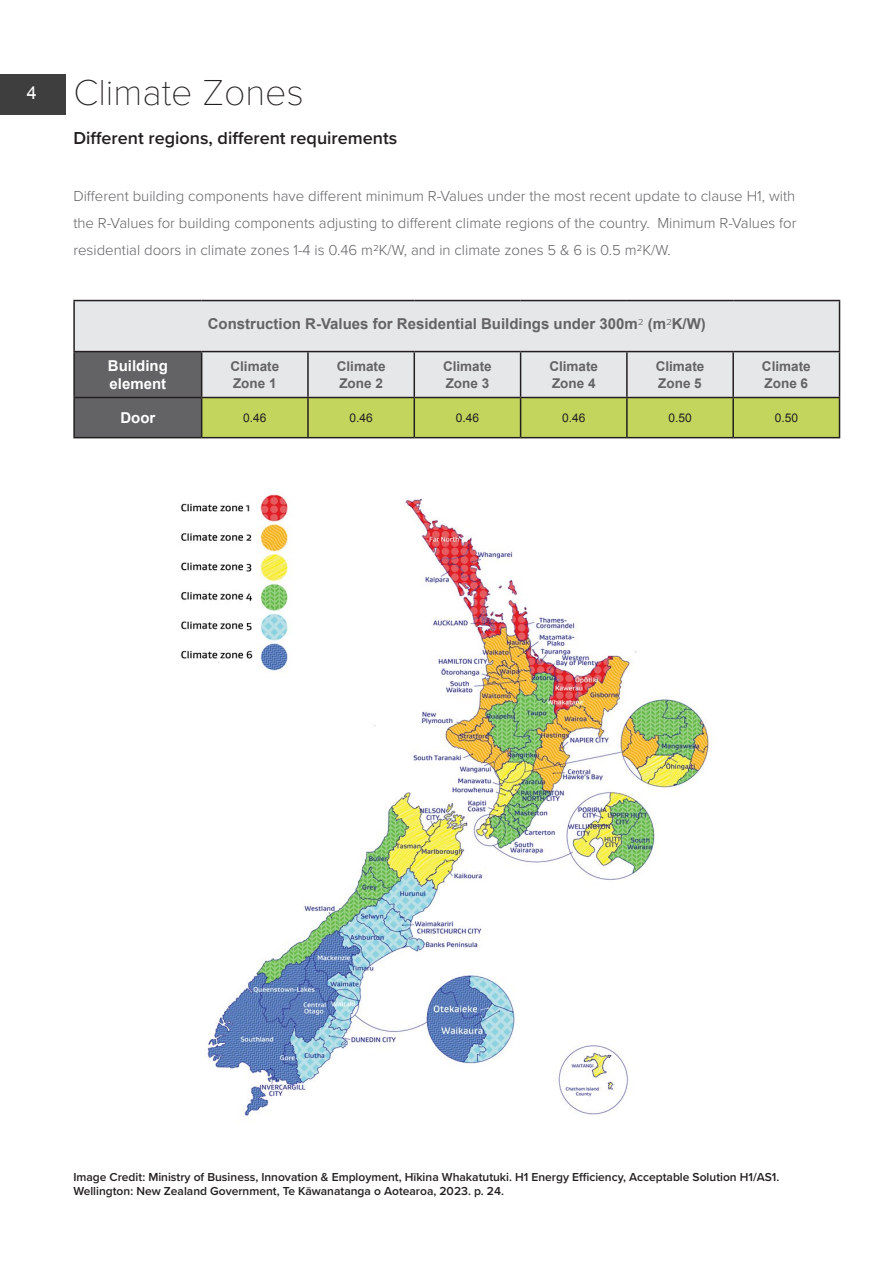
<style>
.page{position:relative;width:893px;height:1263px;background:#fff}
.page>*{position:absolute;margin:0;border:0;box-sizing:border-box;transform-origin:0 0}
.Header1{font:100 37.5px "Proxima Nova T";color:#231f20}
.Sub_header1{font:600 18px "Proxima Nova";color:#231f20}
.Introduction{font:300 15px/27px "Proxima Nova";color:#636366;text-align:justify}
.t1{font:700 15px "Arial";color:#636366}
.t2{font:700 15px/18px "Arial";color:#fff}
.t3{font:700 13.5px "Arial";color:#636366}
.Sub_header1-2{font:600 12px/14.4px "Proxima Nova";color:#231f20}
.t4{font:12px "Arial";color:#231f20}
.s1{font-family:"Proxima Nova";font-weight:300}
</style>
<div class="page">
<div style="left:0;top:74px;width:66px;height:41px;background:#3e3e3f"></div>
<img style="left:180px;top:494px;width:529px;height:624px">
<div style="left:74px;top:301px;width:765px;height:51px;background:#e6e7e9"></div>
<svg style="left:75px;top:352px;width:764px;height:85px;background:#bfc69a"></svg>
<hr style="left:73px;top:300px;width:129px;height:1px;background:#231f20">
<hr style="left:73px;top:301px;width:2px;height:50px;background:#231f20">
<hr style="left:202px;top:300px;width:106px;height:1px;background:#231f20">
<hr style="left:308px;top:300px;width:106px;height:1px;background:#231f20">
<hr style="left:414px;top:300px;width:107px;height:1px;background:#231f20">
<hr style="left:521px;top:300px;width:106px;height:1px;background:#231f20">
<hr style="left:627px;top:300px;width:106px;height:1px;background:#231f20">
<hr style="left:733px;top:300px;width:107px;height:1px;background:#231f20">
<hr style="left:839px;top:301px;width:1px;height:50px;background:#231f20">
<hr style="left:73px;top:351px;width:129px;height:1px;background:#231f20">
<hr style="left:202px;top:351px;width:106px;height:1px;background:#231f20">
<hr style="left:308px;top:351px;width:106px;height:1px;background:#231f20">
<hr style="left:414px;top:351px;width:107px;height:1px;background:#231f20">
<hr style="left:521px;top:351px;width:106px;height:1px;background:#231f20">
<hr style="left:520px;top:352px;width:1px;height:45px;background:#231f20">
<hr style="left:627px;top:351px;width:106px;height:1px;background:#231f20">
<hr style="left:626px;top:352px;width:2px;height:45px;background:#231f20">
<hr style="left:733px;top:351px;width:107px;height:1px;background:#231f20">
<hr style="left:732px;top:352px;width:2px;height:45px;background:#231f20">
<hr style="left:839px;top:352px;width:1px;height:45px;background:#231f20">
<hr style="left:73px;top:352px;width:2px;height:45px;background:#231f20">
<hr style="left:201px;top:352px;width:1px;height:45px;background:#231f20">
<hr style="left:73px;top:397px;width:129px;height:1px;background:#231f20">
<hr style="left:73px;top:398px;width:2px;height:39px;background:#231f20">
<hr style="left:73px;top:437px;width:129px;height:1px;background:#231f20">
<hr style="left:201px;top:398px;width:1px;height:39px;background:#231f20">
<hr style="left:202px;top:397px;width:106px;height:1px;background:#231f20">
<hr style="left:414px;top:397px;width:107px;height:1px;background:#231f20">
<hr style="left:521px;top:397px;width:106px;height:1px;background:#231f20">
<hr style="left:627px;top:397px;width:106px;height:1px;background:#231f20">
<hr style="left:733px;top:397px;width:107px;height:1px;background:#231f20">
<hr style="left:307px;top:398px;width:2px;height:39px;background:#231f20">
<hr style="left:414px;top:398px;width:1px;height:39px;background:#231f20">
<hr style="left:520px;top:398px;width:1px;height:39px;background:#231f20">
<hr style="left:626px;top:398px;width:2px;height:39px;background:#231f20">
<hr style="left:732px;top:398px;width:2px;height:39px;background:#231f20">
<hr style="left:839px;top:398px;width:1px;height:39px;background:#231f20">
<hr style="left:202px;top:437px;width:106px;height:1px;background:#231f20">
<hr style="left:308px;top:437px;width:106px;height:1px;background:#231f20">
<hr style="left:414px;top:437px;width:107px;height:1px;background:#231f20">
<hr style="left:521px;top:437px;width:106px;height:1px;background:#231f20">
<hr style="left:627px;top:437px;width:106px;height:1px;background:#231f20">
<hr style="left:733px;top:437px;width:107px;height:1px;background:#231f20">
<hr style="left:307px;top:352px;width:2px;height:45px;background:#231f20">
<hr style="left:414px;top:352px;width:1px;height:45px;background:#231f20">
<hr style="left:308px;top:397px;width:106px;height:1px;background:#231f20">
<p class="Header1" style="left:27px;top:71px;width:278px"><sup>4</sup> Climate Zones</p>
<p class="Sub_header1" style="left:73px;top:124px;width:325px">Different regions, different requirements</p>
<p class="Introduction" style="left:73px;top:182px;width:725px">Different building components have different minimum R-Values under the most recent update to clause H1, with the R-Values for building components adjusting to different climate regions of the country. Minimum R-Values for residential doors in climate zones 1-4 is 0.46 m2K/W, and in climate zones 5 &amp; 6 is 0.5 m2K/W.</p>
<p class="t1" style="left:208px;top:314px;width:500px">Construction R-Values for Residential Buildings under 300m<span class="s1">2</span> (m<span class="s1">2</span>K/W)</p>
<p class="t2" style="left:108px;top:357px;width:61px">Building element</p>
<p class="t3" style="left:230px;top:358px;width:50px">Climate</p>
<p class="t3" style="left:233px;top:374px;width:45px">Zone 1</p>
<p class="t3" style="left:337px;top:358px;width:50px">Climate</p>
<p class="t3" style="left:339px;top:374px;width:45px">Zone 2</p>
<p class="t3" style="left:443px;top:358px;width:50px">Climate</p>
<p class="t3" style="left:446px;top:374px;width:45px">Zone 3</p>
<p class="t3" style="left:549px;top:358px;width:50px">Climate</p>
<p class="t3" style="left:552px;top:374px;width:45px">Zone 4</p>
<p class="t3" style="left:656px;top:358px;width:50px">Climate</p>
<p class="t3" style="left:658px;top:374px;width:45px">Zone 5</p>
<p class="t3" style="left:762px;top:358px;width:50px">Climate</p>
<p class="t3" style="left:765px;top:374px;width:45px">Zone 6</p>
<p class="t2" style="left:120px;top:409px;width:36px">Door</p>
<p class="t4" style="left:243px;top:410px;width:25px">0.46</p>
<p class="t4" style="left:349px;top:410px;width:25px">0.46</p>
<p class="t4" style="left:456px;top:410px;width:25px">0.46</p>
<p class="t4" style="left:562px;top:410px;width:25px">0.46</p>
<p class="t4" style="left:668px;top:410px;width:25px">0.50</p>
<p class="t4" style="left:775px;top:410px;width:25px">0.50</p>
<p class="Sub_header1-2" style="left:73px;top:1169px;width:708px">Image Credit: Ministry of Business, Innovation &amp; Employment, Hīkina Whakatutuki. H1 Energy Efficiency, Acceptable Solution H1/AS1.<br>Wellington: New Zealand Government, Te Kāwanatanga o Aotearoa, 2023. p. 24.</p>
</div>
